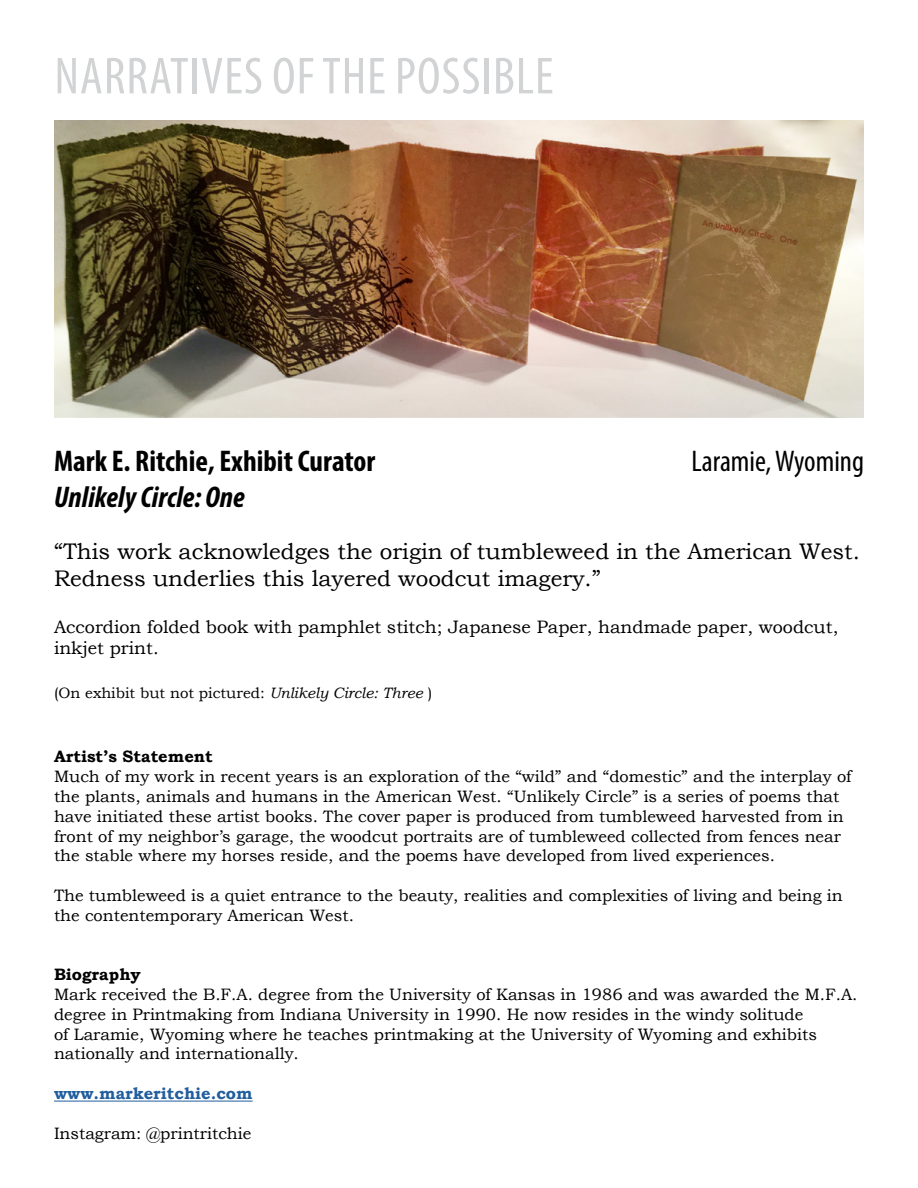
<style>
.page{position:relative;width:918px;height:1188px;background:#fff}
.page>*{position:absolute;margin:0;border:0;box-sizing:border-box;transform-origin:0 0}
.t1{font:condensed 52.5px "Myriad Pro";letter-spacing:.02em;color:#d1d3d4}
.t2{font:700 condensed 30px "Myriad Pro";color:#000}
.t3{font:italic 700 condensed 30px "Myriad Pro";color:#000}
.t4{font:condensed 30px "Myriad Pro";color:#000}
.t5{font:22.5px/27px "Bookman Old Style";color:#000}
.t6{font:18px/21.6px "Bookman Old Style";color:#000}
.t7{font:16.5px/19.8px "Bookman Old Style";color:#000}
.t8{font:700 16.5px "Bookman Old Style";color:#000}
.t9{font:700 16.5px "Bookman Old Style";color:#215e9e}
.t10{font:15px "Bookman Old Style";color:#000}
.s1{font-style:italic}
</style>
<div class="page">
<hr style="left:54px;top:1101px;width:199px;height:1px;background:#215e9e">
<img style="left:54px;top:121px;width:810px;height:296px">
<h1 class="t1" style="left:55px;top:44px;width:501px">NARRATIVES OF THE POSSIBLE</h1>
<h2 class="t2" style="left:54px;top:442px;width:323px">Mark E. Ritchie, Exhibit Curator</h2>
<h2 class="t4" style="left:692px;top:443px;width:174px">Laramie, Wyoming</h2>
<h2 class="t3" style="left:54px;top:478px;width:192px">Unlikely Circle: One</h2>
<h3 class="t5" style="left:54px;top:538px;width:807px">“This work acknowledges the origin of tumbleweed in the American West.<br>Redness underlies this layered woodcut imagery.”</h3>
<p class="t6" style="left:54px;top:616px;width:786px">Accordion folded book with pamphlet stitch; Japanese Paper, handmade paper, woodcut, inkjet print.</p>
<p class="t10" style="left:54px;top:683px;width:380px">(On exhibit but not pictured: <span class="s1">Unlikely Circle: Three</span> )</p>
<p class="t8" style="left:54px;top:745px;width:160px">Artist’s Statement</p>
<p class="t7" style="left:54px;top:767px;width:799px">Much of my work in recent years is an exploration of the “wild” and “domestic” and the interplay of the plants, animals and humans in the American West. “Unlikely Circle” is a series of poems that have initiated these artist books. The cover paper is produced from tumbleweed harvested from in front of my neighbor’s garage, the woodcut portraits are of tumbleweed collected from fences near the stable where my horses reside, and the poems have developed from lived experiences.</p>
<p class="t7" style="left:54px;top:886px;width:790px">The tumbleweed is a quiet entrance to the beauty, realities and complexities of living and being in the contentemporary American West.</p>
<p class="t8" style="left:54px;top:963px;width:88px">Biography</p>
<p class="t7" style="left:54px;top:985px;width:805px">Mark received the B.F.A. degree from the University of Kansas in 1986 and was awarded the M.F.A. degree in Printmaking from Indiana University in 1990. He now resides in the windy solitude<br>of Laramie, Wyoming where he teaches printmaking at the University of Wyoming and exhibits nationally and internationally.</p>
<p class="t9" style="left:54px;top:1081px;width:200px">www.markeritchie.com</p>
<p class="t7" style="left:54px;top:1123px;width:199px">Instagram: @printritchie</p>
</div>
